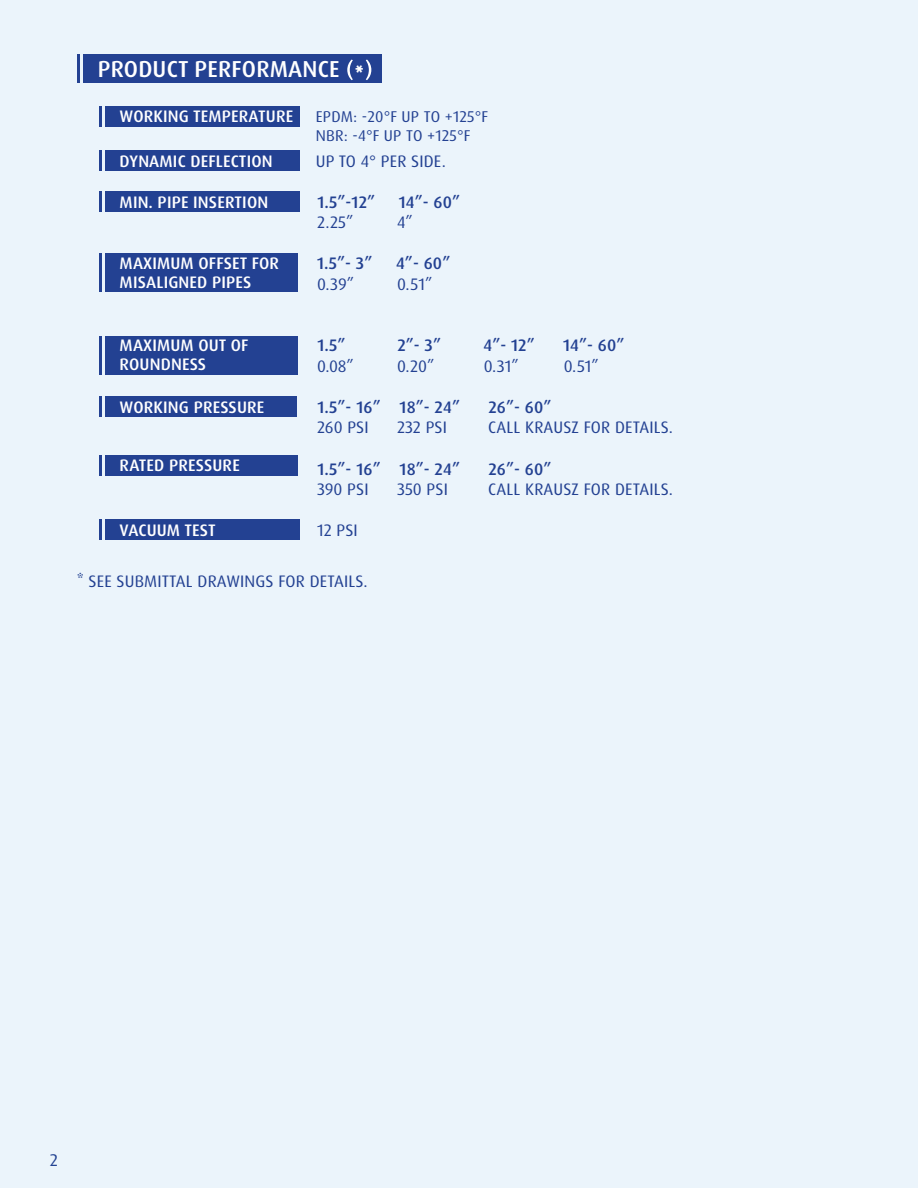
<style>
.page{position:relative;width:918px;height:1188px;background:#ebf4fb}
.page>*{position:absolute;margin:0;border:0;box-sizing:border-box;transform-origin:0 0}
.t1{font:500 23.1px "Dax OT";letter-spacing:.01em;color:#fff}
.t2{font:16.95px "Dax OT";color:#234392}
.t3{font:16.65px "Dax OT";letter-spacing:.01em;color:#234192}
.t4{font:500 16.65px/19px "Dax OT";letter-spacing:.01em;color:#fff}
.t5{font:500 16.65px "Dax OT";letter-spacing:.01em;color:#234192}
.t6{font:15.6px/18.8px "Dax OT";letter-spacing:.01em;color:#234192}
.s1{font-family:"Cinema";font-weight:900;font-size:19.8px}
</style>
<div class="page">
<hr style="left:99px;top:191px;width:3px;height:21px;background:#234192">
<div style="left:105px;top:191px;width:195px;height:21px;background:#234192"></div>
<hr style="left:99px;top:253px;width:3px;height:38px;background:#234192">
<div style="left:105px;top:253px;width:193px;height:38px;background:#234192"></div>
<hr style="left:99px;top:336px;width:3px;height:38px;background:#234192">
<div style="left:105px;top:336px;width:193px;height:38px;background:#234192"></div>
<hr style="left:99px;top:397px;width:3px;height:20px;background:#234192">
<div style="left:105px;top:397px;width:192px;height:20px;background:#234192"></div>
<hr style="left:99px;top:455px;width:3px;height:21px;background:#234192">
<hr style="left:99px;top:519px;width:3px;height:20px;background:#234192">
<div style="left:105px;top:519px;width:195px;height:20px;background:#234192"></div>
<div style="left:105px;top:455px;width:192px;height:21px;background:#234192"></div>
<hr style="left:99px;top:150px;width:3px;height:21px;background:#234192">
<div style="left:105px;top:150px;width:195px;height:21px;background:#234192"></div>
<hr style="left:77px;top:55px;width:3px;height:28px;background:#234192">
<div style="left:83px;top:55px;width:299px;height:28px;background:#234192"></div>
<svg style="left:347px;top:60px;width:6px;height:20px"></svg>
<svg style="left:366px;top:60px;width:5px;height:20px"></svg>
<hr style="left:99px;top:106px;width:3px;height:21px;background:#234192">
<div style="left:105px;top:106px;width:195px;height:21px;background:#234192"></div>
<h1 class="t1" style="left:98px;top:54px;width:268px">PRODUCT PERFORMANCE <span class="s1">*</span></h1>
<p class="t4" style="left:120px;top:107px;width:175px">WORKING TEMPERATURE</p>
<p class="t6" style="left:316px;top:108px;width:174px">EPDM: -20°F UP TO +125°F<br>NBR: -4°F UP TO +125°F</p>
<p class="t4" style="left:120px;top:152px;width:155px">DYNAMIC DEFLECTION</p>
<p class="t3" style="left:316px;top:150px;width:132px">UP TO 4° PER SIDE.</p>
<p class="t5" style="left:317px;top:191px;width:59px">1.5”-12”</p>
<p class="t5" style="left:399px;top:191px;width:63px">14”- 60”</p>
<p class="t4" style="left:120px;top:193px;width:150px">MIN. PIPE INSERTION</p>
<p class="t3" style="left:317px;top:212px;width:38px">2.25”</p>
<p class="t3" style="left:397px;top:212px;width:17px">4”</p>
<p class="t4" style="left:120px;top:254px;width:161px">MAXIMUM OFFSET FOR<br>MISALIGNED PIPES</p>
<p class="t5" style="left:317px;top:253px;width:57px">1.5”- 3”</p>
<p class="t5" style="left:396px;top:253px;width:56px">4”- 60”</p>
<p class="t3" style="left:317px;top:273px;width:38px">0.39”</p>
<p class="t3" style="left:397px;top:273px;width:36px">0.51”</p>
<p class="t4" style="left:120px;top:336px;width:130px">MAXIMUM OUT OF<br>ROUNDNESS</p>
<p class="t5" style="left:317px;top:335px;width:30px">1.5”</p>
<p class="t5" style="left:397px;top:335px;width:45px">2”- 3”</p>
<p class="t5" style="left:483px;top:335px;width:53px">4”- 12”</p>
<p class="t5" style="left:563px;top:335px;width:63px">14”- 60”</p>
<p class="t3" style="left:317px;top:355px;width:38px">0.08”</p>
<p class="t3" style="left:397px;top:355px;width:39px">0.20”</p>
<p class="t3" style="left:484px;top:355px;width:36px">0.31”</p>
<p class="t3" style="left:564px;top:355px;width:36px">0.51”</p>
<p class="t4" style="left:120px;top:398px;width:146px">WORKING PRESSURE</p>
<p class="t5" style="left:317px;top:396px;width:144px">1.5”- 16” 18”- 24”</p>
<p class="t5" style="left:488px;top:396px;width:65px">26”- 60”</p>
<p class="t3" style="left:317px;top:417px;width:53px">260 PSI</p>
<p class="t3" style="left:397px;top:417px;width:51px">232 PSI</p>
<p class="t3" style="left:488px;top:417px;width:186px">CALL KRAUSZ FOR DETAILS.</p>
<p class="t4" style="left:120px;top:456px;width:122px">RATED PRESSURE</p>
<p class="t5" style="left:317px;top:458px;width:144px">1.5”- 16” 18”- 24”</p>
<p class="t5" style="left:488px;top:458px;width:65px">26”- 60”</p>
<p class="t3" style="left:317px;top:478px;width:53px">390 PSI</p>
<p class="t3" style="left:397px;top:478px;width:52px">350 PSI</p>
<p class="t3" style="left:488px;top:478px;width:186px">CALL KRAUSZ FOR DETAILS.</p>
<p class="t4" style="left:120px;top:520px;width:97px">VACUUM TEST</p>
<p class="t3" style="left:317px;top:519px;width:42px">12 PSI</p>
<p class="t3" style="left:77px;top:571px;width:292px">* SEE SUBMITTAL DRAWINGS FOR DETAILS.</p>
<p class="t2" style="left:50px;top:1150px;width:10px">2</p>
</div>
